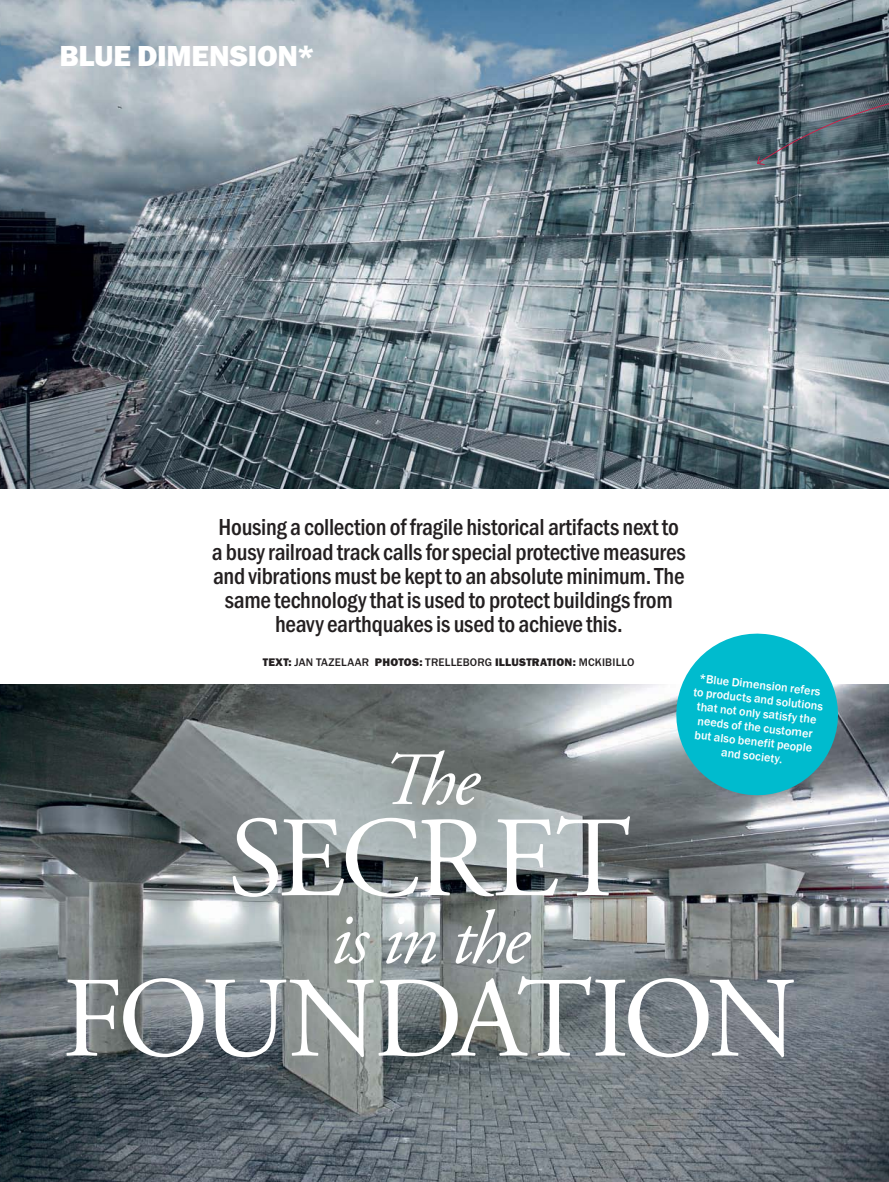
<style>
.page{position:relative;width:889px;height:1182px;background:#fff}
.page>*{position:absolute;margin:0;border:0;box-sizing:border-box;transform-origin:0 0}
.t1{font:114.45px "Adobe Garamond Pro";letter-spacing:-.045em;color:#fff}
.t2{font:italic 75px "Adobe Garamond Pro";letter-spacing:-.04em;color:#fff}
.t3{font:30px "Franklin Got T Heav";letter-spacing:-.01em;color:#fff}
.t4{font:500 condensed 24px/24.3px "Franklin Got T";letter-spacing:-.01em;color:#231f20;text-align:center}
.t5{font:500 12.15px/14.2px "Franklin Gothic";color:#fff;text-align:center}
.t6{font:500 11.4px "Franklin Got T";letter-spacing:.015em;color:#231f20}
.s1{font-family:"Franklin Got T Heav";font-weight:400}
</style>
<div class="page">
<img style="left:0;top:0;width:889px;height:489px">
<img style="left:0;top:685px;width:889px;height:497px">
<svg style="left:756px;top:0;width:133px;height:249px;background:#54666f"></svg>
<svg style="left:670px;top:633px;width:174px;height:168px;background:#37bbc9"></svg>
<p class="t3" style="left:59px;top:38px;width:257px">BLUE DIMENSION*</p>
<p class="t4" style="left:212px;top:517px;width:475px">Housing a collection of fragile historical artifacts next to a busy railroad track calls for special protective measures and vibrations must be kept to an absolute minimum. The same technology that is used to protect buildings from heavy earthquakes is used to achieve this.</p>
<p class="t6" style="left:263px;top:658px;width:373px"><span class="s1">TEXT:</span> JAN TAZELAAR <span class="s1">PHOTOS:</span> TRELLEBORG <span class="s1">ILLUSTRATION:</span> MCKIBILLO</p>
<p class="t5" style="left:695px;top:671px;width:132px;rotate:6deg">*Blue Dimension refers to products and solutions that not only satisfy the needs of the customer but also benefit people and society.</p>
<h2 class="t2" style="left:380px;top:750px;width:100px">The</h2>
<h1 class="t1" style="left:228px;top:814px;width:405px">SECRET</h1>
<h2 class="t2" style="left:330px;top:909px;width:200px">is in the</h2>
<h1 class="t1" style="left:62px;top:974px;width:736px">FOUNDATION</h1>
</div>
